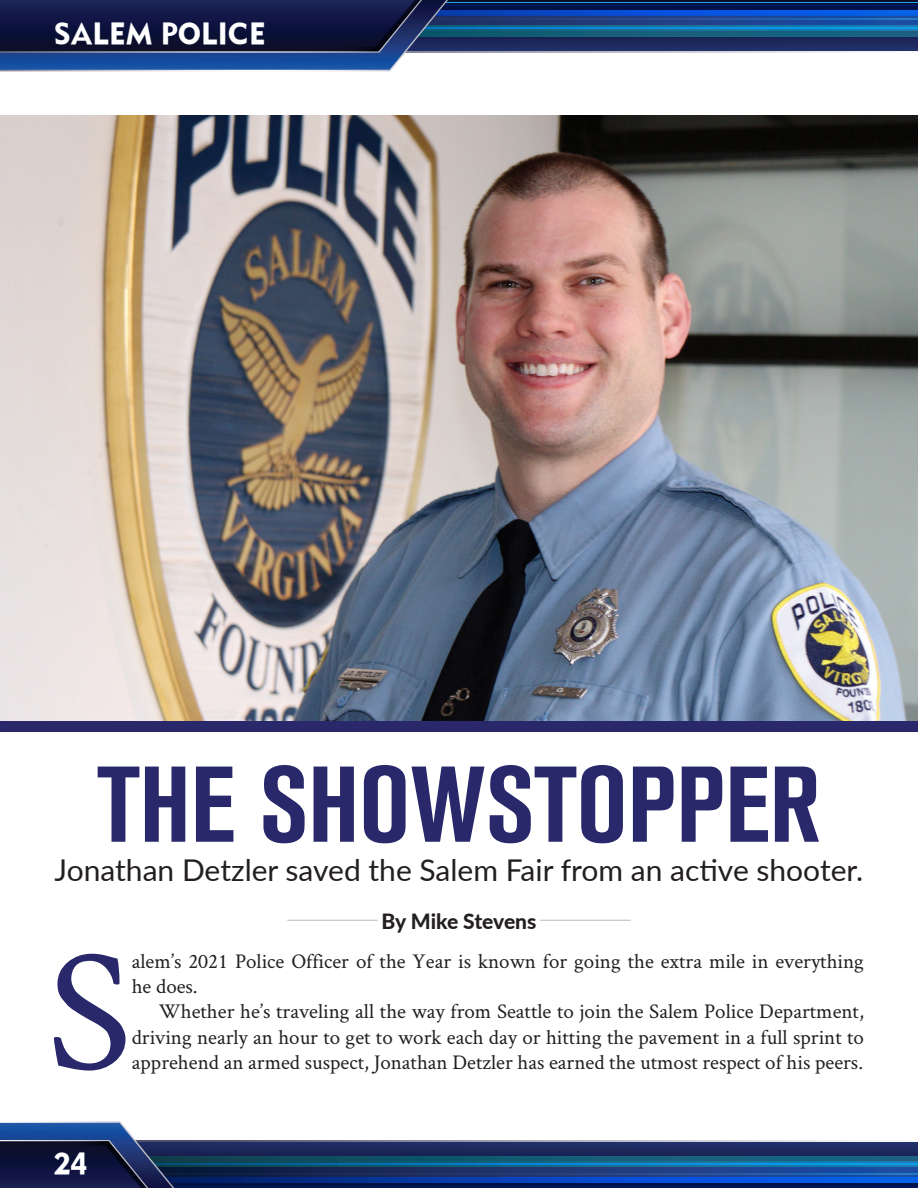
<style>
.page{position:relative;width:918px;height:1188px;background:#fff}
.page>*{position:absolute;margin:0;border:0;box-sizing:border-box;transform-origin:0 0}
.t1{font:176.85px "Crimson Text";color:#28286b}
.t2{font:700 condensed 106.5px "Akzidenz Grotesk BQ";color:#28286b}
.t3{font:30px "Lato";color:#231f20}
.t4{font:30px "Metro Black LT Two";color:#fff}
.t5{font:21px/25.2px "Crimson Text";color:#231f20}
.t6{font:800 21px "Lato";letter-spacing:-.01em;color:#231f20}
</style>
<div class="page">
<svg style="left:0;top:0;width:918px;height:71px;background:#3b5381"></svg>
<svg style="left:0;top:1121px;width:918px;height:67px"></svg>
<img style="left:0;top:115px;width:918px;height:606px">
<div style="left:0;top:721px;width:918px;height:11px;background:#28286b"></div>
<hr style="left:540px;top:920px;width:91px;height:1px;background:#c8c8c9">
<hr style="left:287px;top:920px;width:91px;height:1px;background:#c8c8c9">
<h3 class="t4" style="left:54px;top:14px;width:213px">SALEM POLICE</h3>
<h2 class="t2" style="left:97px;top:744px;width:725px">THE SHOWSTOPPER</h2>
<h3 class="t3" style="left:55px;top:849px;width:810px">Jonathan Detzler saved the Salem Fair from an active shooter.</h3>
<p class="t6" style="left:381px;top:905px;width:157px">By Mike Stevens</p>
<h1 class="t1" style="left:47px;top:892px;width:86px">S</h1>
<p class="t5" style="left:132px;top:948px;width:734px">alem’s 2021 Police Officer of the Year is known for going the extra mile in everything he does.</p>
<p class="t5" style="left:132px;top:998px;width:734px;text-align:justify;text-indent:27px">Whether he’s traveling all the way from Seattle to join the Salem Police Department, driving nearly an hour to get to work each day or hitting the pavement in a full sprint to apprehend an armed suspect, Jonathan Detzler has earned the utmost respect of his peers.</p>
<h3 class="t4" style="left:54px;top:1144px;width:35px">24</h3>
</div>
